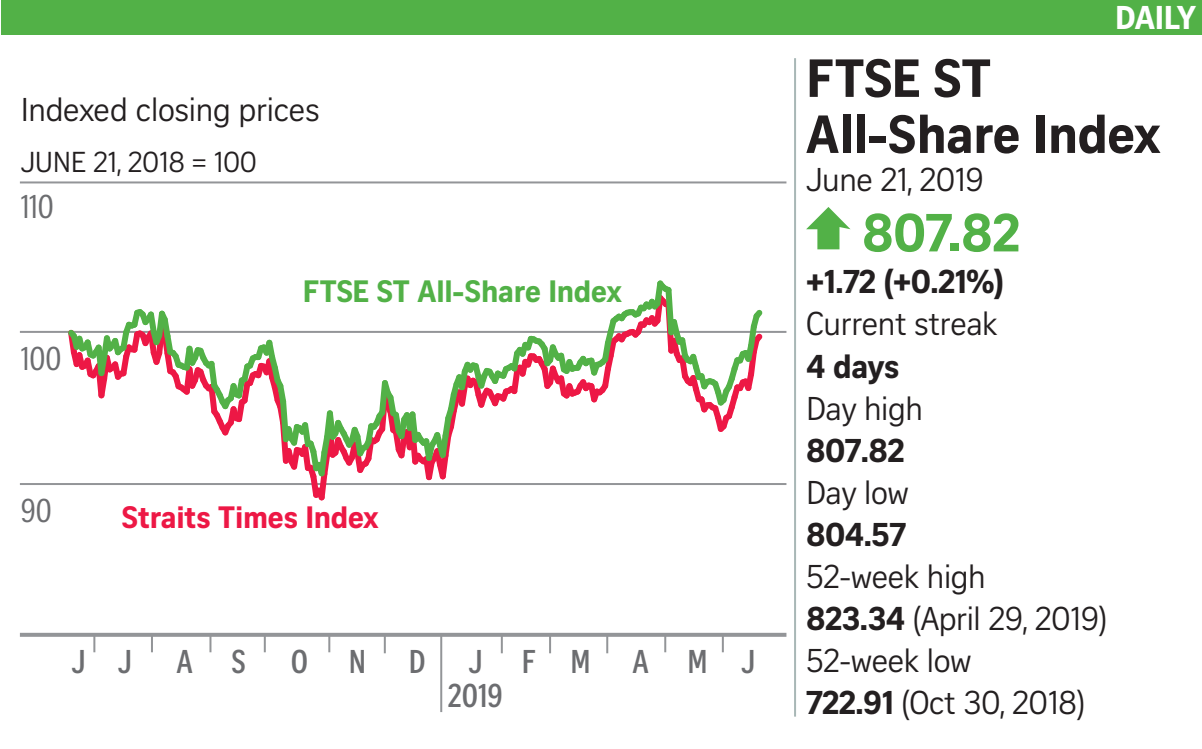
<style>
.page{position:relative;width:1202px;height:749px;background:#fff}
.page>*{position:absolute;margin:0;border:0;box-sizing:border-box;transform-origin:0 0}
.t1{font:700 52px/56px "Curator Serp Text";letter-spacing:-.01em;color:#231f20}
.t2{font:700 52px "Curator Serp Text";color:#52b147}
.t3{font:32px/42px "Curator Serp Text";letter-spacing:-.015em;color:#231f20}
.t4{font:700 32px "Curator Serp Text";letter-spacing:-.015em;color:#231f20}
.t5{font:700 32px "Curator Head Cond ST Semi";color:#6c6d70}
.t6{font:32px "Curator Head Cond ST Regular";color:#6c6d70}
.t7{font:700 32px "Curator Serp Text";letter-spacing:-.02em;color:#fff}
.t8{font:30px "Curator Head ST Bold";letter-spacing:-.01em;color:#52b147}
.t9{font:30px "Curator Head ST Bold";letter-spacing:-.01em;color:#ed1845}
.t10{font:28px "Curator Serp Text";letter-spacing:-.01em;color:#231f20}
.s1{font-weight:700}
</style>
<div class="page">
<div style="left:1px;top:0;width:1201px;height:34px;background:#52b147"></div>
<svg style="left:806px;top:207px;width:44px;height:42px"></svg>
<hr style="left:794px;top:58px;width:2px;height:658px;background:#a8b7b6">
<svg style="left:20px;top:632px;width:766px;height:4px;background:#a9aaad"></svg>
<hr style="left:20px;top:331px;width:766px;height:2px;background:#939598">
<hr style="left:20px;top:181px;width:766px;height:2px;background:#939598">
<hr style="left:20px;top:483px;width:766px;height:2px;background:#939598">
<hr style="left:440px;top:634px;width:2px;height:77px;background:#939598">
<svg style="left:664px;top:634px;width:2px;height:18px"></svg>
<svg style="left:722px;top:634px;width:2px;height:18px"></svg>
<svg style="left:93px;top:634px;width:2px;height:18px"></svg>
<svg style="left:151px;top:634px;width:2px;height:18px"></svg>
<svg style="left:209px;top:634px;width:2px;height:18px"></svg>
<svg style="left:264px;top:634px;width:2px;height:18px"></svg>
<svg style="left:328px;top:634px;width:2px;height:18px"></svg>
<svg style="left:384px;top:635px;width:2px;height:18px"></svg>
<svg style="left:501px;top:635px;width:2px;height:18px"></svg>
<svg style="left:549px;top:635px;width:2px;height:18px"></svg>
<svg style="left:606px;top:635px;width:2px;height:18px"></svg>
<svg style="left:63px;top:280px;width:705px;height:221px"></svg>
<p class="t3" style="left:21px;top:89px;width:300px">Indexed closing prices</p>
<p class="t10" style="left:21px;top:146px;width:238px">JUNE 21, 2018 = 100</p>
<p class="t6" style="left:21px;top:189px;width:34px">110</p>
<p class="t6" style="left:21px;top:341px;width:42px">100</p>
<p class="t8" style="left:303px;top:273px;width:321px">FTSE ST All-Share Index</p>
<p class="t6" style="left:21px;top:493px;width:32px">90</p>
<p class="t9" style="left:122px;top:498px;width:258px">Straits Times Index</p>
<p class="t5" style="left:72px;top:644px;width:62px">J J</p>
<p class="t5" style="left:177px;top:644px;width:71px">A S</p>
<p class="t5" style="left:291px;top:644px;width:19px">O</p>
<p class="t5" style="left:349px;top:644px;width:19px">N</p>
<p class="t5" style="left:409px;top:644px;width:18px">D</p>
<p class="t5" style="left:468px;top:644px;width:16px">J</p>
<p class="t5" style="left:741px;top:644px;width:16px">J</p>
<p class="t5" style="left:448px;top:678px;width:56px">2019</p>
<p class="t5" style="left:522px;top:644px;width:71px">F M</p>
<p class="t5" style="left:633px;top:644px;width:77px">A M</p>
<p class="t7" style="left:1115px;top:-2px;width:82px">DAILY</p>
<h1 class="t1" style="left:806px;top:50px;width:356px">FTSE ST<br>All-Share Index</h1>
<p class="t3" style="left:806px;top:159px;width:179px">June 21, 2019</p>
<h1 class="t2" style="left:862px;top:201px;width:160px">807.82</h1>
<p class="t4" style="left:806px;top:262px;width:199px">+1.72 (+0.21%)</p>
<p class="t3" style="left:806px;top:303px;width:193px">Current streak</p>
<p class="t4" style="left:806px;top:346px;width:95px">4 days</p>
<p class="t3" style="left:806px;top:387px;width:118px">Day high</p>
<p class="t4" style="left:806px;top:430px;width:100px">807.82</p>
<p class="t3" style="left:806px;top:471px;width:104px">Day low</p>
<p class="t4" style="left:806px;top:514px;width:101px">804.57</p>
<p class="t3" style="left:806px;top:555px;width:303px">52-week high<br><span class="s1">823.34</span> (April 29, 2019)<br>52-week low<br><span class="s1">722.91</span> (Oct 30, 2018)</p>
</div>
